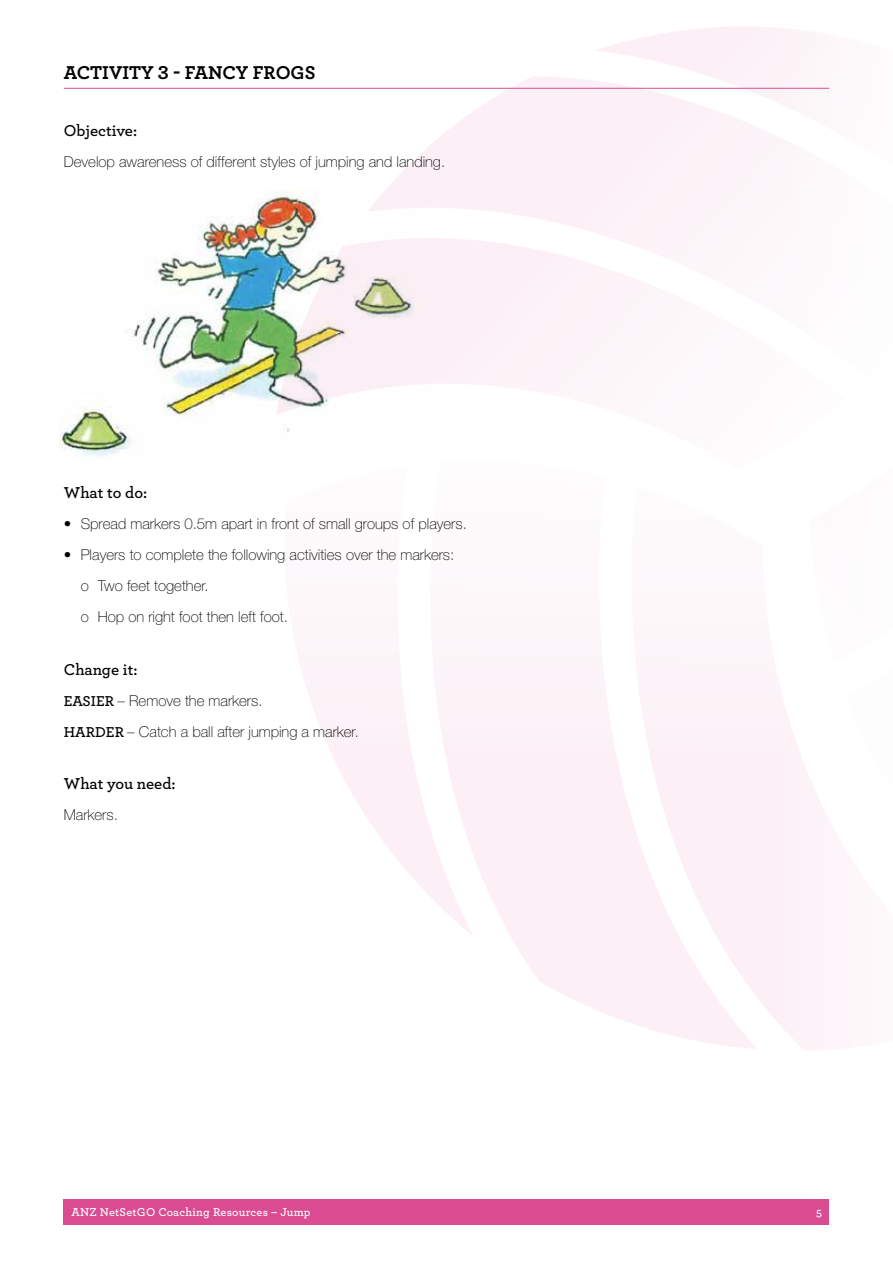
<style>
.page{position:relative;width:893px;height:1263px;background:#fff}
.page>*{position:absolute;margin:0;border:0;box-sizing:border-box;transform-origin:0 0}
.t1{font:700 19.5px "Archer";color:#000}
.t2{font:600 16.5px "Archer";color:#000}
.t3{font:100 15px/31px "Helvetica Neue LT Std";color:#000}
.t4{font:600 12px "Archer";letter-spacing:.02em;color:#fff}
.s1{font-family:"Archer";font-weight:600}
</style>
<div class="page">
<img style="left:60px;top:190px;width:259px;height:267px">
<svg style="left:367px;top:77px;width:173px;height:142px"></svg>
<svg style="left:276px;top:238px;width:264px;height:219px"></svg>
<svg style="left:474px;top:663px;width:66px;height:318px"></svg>
<svg style="left:300px;top:661px;width:174px;height:274px"></svg>
<div style="left:64px;top:1199px;width:765px;height:26px;background:#da4b92"></div>
<hr style="left:64px;top:88px;width:765px;height:1px;background:#da4b92">
<h1 class="t1" style="left:64px;top:58px;width:253px">ACTIVITY 3 - FANCY FROGS</h1>
<p class="t2" style="left:64px;top:118px;width:75px">Objective:</p>
<p class="t3" style="left:64px;top:146px;width:383px">Develop awareness of different styles of jumping and landing.</p>
<p class="t2" style="left:64px;top:480px;width:85px">What to do:</p>
<p class="t3" style="left:64px;top:508px;width:405px">• Spread markers 0.5m apart in front of small groups of players.</p>
<p class="t3" style="left:81px;top:539px;width:375px;text-indent:-17px">• Players to complete the following activities over the markers: o Two feet together.<br>o Hop on right foot then left foot.</p>
<p class="t2" style="left:64px;top:657px;width:75px">Change it:</p>
<p class="t3" style="left:64px;top:685px;width:297px"><span class="s1">EASIER</span> – Remove the markers.<br><span class="s1">HARDER</span> – Catch a ball after jumping a marker.</p>
<p class="t2" style="left:64px;top:771px;width:113px">What you need:</p>
<p class="t3" style="left:64px;top:799px;width:56px">Markers.</p>
<p class="t4" style="left:71px;top:1203px;width:241px">ANZ NetSetGO Coaching Resources – Jump</p>
<p class="t4" style="left:816px;top:1203px;width:7px">5</p>
</div>
